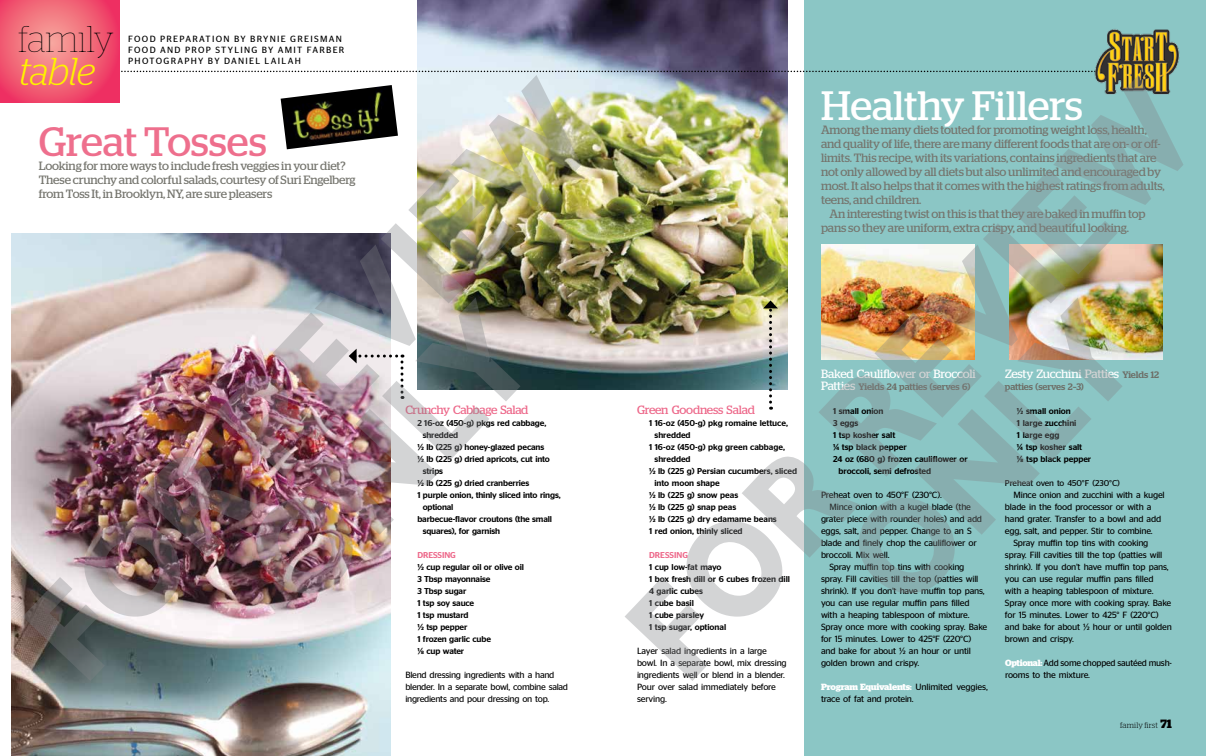
<style>
.page{position:relative;width:1206px;height:756px;background:#fff}
.page>*{position:absolute;margin:0;border:0;box-sizing:border-box;transform-origin:0 0}
.t1{font:41px "Stag";color:#fff}
.t2{font:41px "Stag";color:#ee6f8d}
.t3{font:italic 300 38.8px "Stag";letter-spacing:-.02em;color:#fff200}
.t4{font:100 37.1px "Stag";letter-spacing:.01em;color:#000}
.t5{font:12px/14px "Stag";letter-spacing:-.01em;color:#75756e}
.t6{font:12px "Stag";letter-spacing:-.02em;color:#fff}
.t7{font:12px "Stag";letter-spacing:-.02em;color:#ed6789}
.t8{font:500 9.4px "Stag";letter-spacing:-.005em;color:#6d6e67}
.t9{font:9px/12px "Stag Sans";letter-spacing:-.02em;color:#000}
.t10{font:9px "Stag Sans";letter-spacing:.145em;color:#000}
.t11{font:700 9px "Stag";letter-spacing:-.02em;color:#fff}
.t12{font:9px "Stag Sans";letter-spacing:.14em;color:#000}
.t13{font:500 8.5px/12px "Stag Sans";letter-spacing:-.01em;color:#000}
.t14{font:8.5px "Stag Sans";letter-spacing:-.015em;color:#000}
.t15{font:500 8.5px "Stag Sans";color:#ed6789}
.t16{font:300 8px "Stag";letter-spacing:.015em;color:#000}
.s1{font-weight:400;font-size:12px;color:#fff}
.s2{font-family:"Stag Sans";font-weight:400;color:#000}
.s3{font-weight:500;font-size:9.4px;color:#6d6e67}
.s4{font-family:"Stag";font-weight:700;color:#fff}
.s5{font-weight:700;font-size:12px}
</style>
<div class="page">
<div style="left:804px;top:0;width:402px;height:756px;background:#8bc6c5"></div>
<img style="left:417px;top:0;width:371px;height:389px">
<img style="left:11px;top:233px;width:380px;height:523px">
<svg style="left:121px;top:71px;width:972px;height:1px"></svg>
<svg style="left:0;top:0;width:120px;height:102px;background:#f1697a"></svg>
<img style="left:1094px;top:29px;width:86px;height:46px">
<img style="left:625px;top:75px;width:558px;height:606px">
<img style="left:22px;top:75px;width:559px;height:606px">
<h3 class="t4" style="left:18px;top:19px;width:97px">famıly</h3>
<h2 class="t3" style="left:19px;top:49px;width:78px">table</h2>
<p class="t12" style="left:128px;top:33px;width:77px">Food preparati</p>
<p class="t12" style="left:216px;top:33px;width:102px">on by Bryni e Greisma</p>
<p class="t9" style="left:336px;top:32px;width:8px">n</p>
<p class="t10" style="left:128px;top:44px;width:157px">Food and prop st yli ng by amit</p>
<p class="t9" style="left:307px;top:43px;width:39px">farber</p>
<p class="t10" style="left:128px;top:55px;width:143px">Photography by dani el laila</p>
<p class="t9" style="left:295px;top:54px;width:8px">h</p>
<h1 class="t2" style="left:39px;top:118px;width:230px">Great Tosses</h1>
<h3 class="t5" style="left:39px;top:158px;width:318px">Looking for more ways to include fresh veggies in your diet?<br>These crunchy and colorful salads, courtesy of Suri Engelberg from Toss It, in Brooklyn, NY, are sure pleasers</h3>
<h3 class="t7" style="left:405px;top:403px;width:125px">Crunchy Cabbage Salad</h3>
<p class="t13" style="left:417px;top:417px;width:130px">2 16-oz (450-g) pkgs red cabbage,</p>
<p class="t13" style="left:423px;top:429px;width:37px">shredded</p>
<p class="t13" style="left:417px;top:441px;width:128px">½ lb (225 g) honey-glazed pecans</p>
<p class="t13" style="left:417px;top:453px;width:134px">½ lb (225 g) dried apricots, cut into</p>
<p class="t13" style="left:423px;top:465px;width:22px">strips</p>
<p class="t13" style="left:417px;top:477px;width:113px">½ lb (225 g) dried cranberries</p>
<p class="t13" style="left:417px;top:489px;width:145px">1 purple onion, thinly sliced into rings,</p>
<p class="t13" style="left:423px;top:501px;width:32px">optional</p>
<p class="t13" style="left:417px;top:513px;width:136px">barbecue-flavor croutons (the small</p>
<p class="t13" style="left:423px;top:525px;width:79px">squares), for garnish</p>
<p class="t15" style="left:417px;top:550px;width:40px">Dressing</p>
<p class="t13" style="left:417px;top:561px;width:108px">½ cup regular oil or olive oil<br>3 Tbsp mayonnaise<br>3 Tbsp sugar<br>1 tsp soy sauce<br>1 tsp mustard<br>½ tsp pepper<br>1 frozen garlic cube<br>⅛ cup water</p>
<p class="t9" style="left:405px;top:669px;width:164px">Blend dressing ingredients with a hand blender. In a separate bowl, combine salad ingredients and pour dressing on top.</p>
<h1 class="t1" style="left:821px;top:82px;width:263px">Healthy Fillers</h1>
<h3 class="t5" style="left:821px;top:123px;width:327px">Among the many diets touted for promoting weight loss, health,</h3>
<h3 class="t5" style="left:821px;top:137px;width:341px">and quality of life, there are many different foods that are on- or off-</h3>
<h3 class="t5" style="left:821px;top:151px;width:337px">limits. This recipe, with its variations, contains ingredients that are</h3>
<h3 class="t5" style="left:821px;top:165px;width:342px">not only allowed by all diets but also unlimited and encouraged by</h3>
<h3 class="t5" style="left:821px;top:179px;width:345px">most. It also helps that it comes with the highest ratings from adults,</h3>
<h3 class="t5" style="left:821px;top:193px;width:102px">teens, and children.</h3>
<h3 class="t5" style="left:830px;top:207px;width:318px">An interesting twist on this is that they are baked in muffin top</h3>
<h3 class="t5" style="left:821px;top:221px;width:310px">pans so they are uniform, extra crispy, and beautiful looking.</h3>
<h3 class="t7" style="left:637px;top:403px;width:120px">Green Goodness Salad</h3>
<p class="t13" style="left:649px;top:417px;width:140px">1 16-oz (450-g) pkg romaine lettuce,</p>
<p class="t13" style="left:655px;top:429px;width:38px">shredded</p>
<p class="t13" style="left:649px;top:441px;width:137px">1 16-oz (450-g) pkg green cabbage,</p>
<p class="t13" style="left:655px;top:453px;width:38px">shredded</p>
<p class="t13" style="left:649px;top:465px;width:150px">½ lb (225 g) Persian cucumbers, sliced</p>
<p class="t13" style="left:655px;top:477px;width:67px">into moon shape</p>
<p class="t13" style="left:649px;top:489px;width:91px">½ lb (225 g) snow peas</p>
<p class="t13" style="left:649px;top:501px;width:89px">½ lb (225 g) snap peas</p>
<p class="t13" style="left:649px;top:513px;width:129px">½ lb (225 g) dry edamame beans</p>
<p class="t13" style="left:649px;top:525px;width:95px">1 red onion, thinly sliced</p>
<p class="t15" style="left:649px;top:550px;width:41px">Dressing</p>
<p class="t13" style="left:649px;top:561px;width:143px">1 cup low-fat mayo<br>1 box fresh dill or 6 cubes frozen dill<br>4 garlic cubes<br>1 cube basil<br>1 cube parsley<br>1 tsp sugar, optional</p>
<p class="t9" style="left:637px;top:645px;width:151px">Layer salad ingredients in a large bowl. In a separate bowl, mix dressing ingredients well or blend in a blender.<br>Pour over salad immediately before serving.</p>
<h3 class="t6" style="left:821px;top:367px;width:156px">Baked Cauliflower or Broccoli</h3>
<p class="t8" style="left:821px;top:381px;width:151px"><span class="s1">Patties</span> Yields 24 patties (serves 6)</p>
<p class="t13" style="left:833px;top:405px;width:52px">1 small onion</p>
<p class="t13" style="left:833px;top:417px;width:27px">3 eggs</p>
<p class="t13" style="left:833px;top:429px;width:64px">1 tsp kosher salt</p>
<p class="t13" style="left:833px;top:441px;width:75px">¼ tsp black pepper</p>
<p class="t13" style="left:833px;top:453px;width:136px">24 oz (680 g) frozen cauliflower or</p>
<p class="t13" style="left:838px;top:465px;width:94px">broccoli, semi defrosted</p>
<p class="t9" style="left:821px;top:489px;width:122px">Preheat oven to 450°F (230°C).</p>
<p class="t9" style="left:830px;top:501px;width:143px">Mince onion with a kugel blade (the</p>
<p class="t9" style="left:821px;top:513px;width:163px">grater piece with rounder holes) and add</p>
<p class="t9" style="left:821px;top:525px;width:152px">eggs, salt, and pepper. Change to an S</p>
<p class="t9" style="left:821px;top:537px;width:157px">blade and finely chop the cauliflower or</p>
<p class="t9" style="left:821px;top:549px;width:70px">broccoli. Mix well.</p>
<p class="t9" style="left:830px;top:561px;width:136px">Spray muffin top tins with cooking</p>
<p class="t9" style="left:821px;top:573px;width:159px">spray. Fill cavities till the top (patties will</p>
<p class="t9" style="left:821px;top:585px;width:165px">shrink). If you don’t have muffin top pans,</p>
<p class="t9" style="left:821px;top:597px;width:150px">you can use regular muffin pans filled</p>
<p class="t9" style="left:821px;top:609px;width:150px">with a heaping tablespoon of mixture.</p>
<p class="t9" style="left:821px;top:621px;width:168px">Spray once more with cooking spray. Bake</p>
<p class="t9" style="left:821px;top:633px;width:152px">for 15 minutes. Lower to 425°F (220°C)</p>
<p class="t9" style="left:821px;top:645px;width:151px">and bake for about ½ an hour or until</p>
<p class="t9" style="left:821px;top:657px;width:100px">golden brown and crispy.</p>
<p class="t11" style="left:821px;top:682px;width:169px">Program Equivalents: <span class="s2">Unlimited veggies,</span></p>
<p class="t9" style="left:821px;top:693px;width:94px">trace of fat and protein.</p>
<h3 class="t6" style="left:1005px;top:367px;width:156px">Zesty Zucchini Patties <span class="s3">Yields 12</span></h3>
<p class="t8" style="left:1005px;top:381px;width:80px">patties (serves 2–3)</p>
<p class="t13" style="left:1017px;top:405px;width:76px">½ small onion<br>1 large zucchini<br>1 large egg<br>¼ tsp kosher salt<br>⅛ tsp black pepper</p>
<p class="t14" style="left:1005px;top:478px;width:116px">Preheat oven to 450°F (230°C)</p>
<p class="t9" style="left:1014px;top:489px;width:153px">Mince onion and zucchini with a kugel</p>
<p class="t9" style="left:1005px;top:501px;width:148px">blade in the food processor or with a</p>
<p class="t9" style="left:1005px;top:513px;width:158px">hand grater. Transfer to a bowl and add</p>
<p class="t9" style="left:1005px;top:525px;width:149px">egg, salt, and pepper. Stir to combine.</p>
<p class="t9" style="left:1014px;top:537px;width:136px">Spray muffin top tins with cooking</p>
<p class="t9" style="left:1005px;top:549px;width:159px">spray. Fill cavities till the top (patties will</p>
<p class="t9" style="left:1005px;top:561px;width:165px">shrink). If you don’t have muffin top pans,</p>
<p class="t9" style="left:1005px;top:573px;width:150px">you can use regular muffin pans filled</p>
<p class="t9" style="left:1005px;top:585px;width:150px">with a heaping tablespoon of mixture.</p>
<p class="t9" style="left:1005px;top:597px;width:168px">Spray once more with cooking spray. Bake</p>
<p class="t9" style="left:1005px;top:609px;width:155px">for 15 minutes. Lower to 425° F (220°C)</p>
<p class="t9" style="left:1005px;top:621px;width:168px">and bake for about ½ hour or until golden</p>
<p class="t9" style="left:1005px;top:633px;width:70px">brown and crispy.</p>
<p class="t9" style="left:1005px;top:657px;width:168px"><span class="s4">Optional:</span> Add some chopped sautéed mush&shy;rooms to the mixture.</p>
<p class="t16" style="left:1120px;top:721px;width:53px">family first <span class="s5">71</span></p>
</div>
